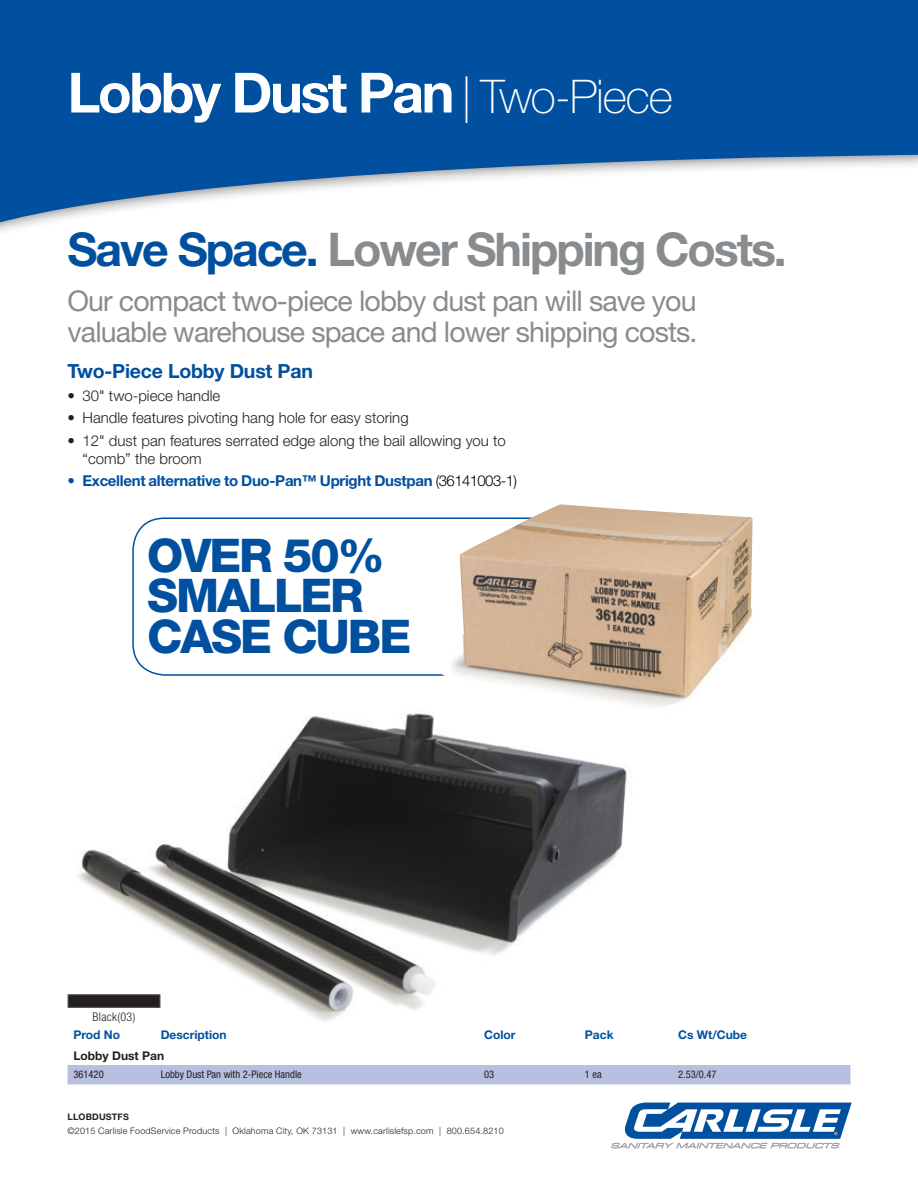
<style>
.page{position:relative;width:918px;height:1188px;background:#fff}
.page>*{position:absolute;margin:0;border:0;box-sizing:border-box;transform-origin:0 0}
.t1{font:700 55.5px "Helvetica Neue LT Std";letter-spacing:-.045em;color:#fff}
.t2{font:700 46.5px "Helvetica Neue LT Std";letter-spacing:-.045em;color:#888c8f}
.t3{font:800 46.5px/40.5px "Helvetica Neue LT Std";letter-spacing:-.045em;color:#01509f}
.t4{font:28.5px/31.5px "Helvetica Neue LT Std";letter-spacing:-.03em;color:#888c8f}
.t5{font:700 19.5px "Helvetica Neue LT Std";letter-spacing:-.01em;color:#01509f}
.t6{font:300 15px/18px "Helvetica Neue LT Std";color:#231f20}
.t7{font:700 15px "Helvetica Neue LT Std";letter-spacing:-.02em;color:#01509f}
.t8{font:700 12px "Helvetica Neue LT Std";color:#01509f}
.t9{font:700 12px "Helvetica Neue LT Std";color:#231f20}
.t10{font:300 condensed 12px "Helvetica Neue LT Std";letter-spacing:.03em;color:#231f20}
.t11{font:condensed 10.5px "Helvetica Neue LT Std";color:#231f20}
.t12{font:300 9px "Helvetica Neue LT Std";letter-spacing:.02em;color:#231f20}
.t13{font:700 9px "Helvetica Neue LT Std";letter-spacing:.02em;color:#231f20}
.s1{font-weight:100;font-size:46.5px}
.s2{color:#01509f}
.s3{font-weight:300;color:#000}
</style>
<div class="page">
<svg style="left:611px;top:1102px;width:241px;height:46px"></svg>
<svg style="left:0;top:0;width:918px;height:226px;fill:#01509f"></svg>
<svg style="left:132px;top:517px;width:305px;height:159px"></svg>
<img style="left:67px;top:713px;width:560px;height:308px">
<img style="left:437px;top:504px;width:316px;height:224px">
<div style="left:68px;top:1065px;width:782px;height:19px;background:#b8c0df"></div>
<div style="left:68px;top:995px;width:92px;height:12px;background:#231f20"></div>
<div style="left:68px;top:994px;width:92px;height:14px;border:1px solid #57585a"></div>
<h1 class="t1" style="left:68px;top:58px;width:607px">Lobby Dust Pan <span class="s1">| Two-Piece</span></h1>
<h2 class="t2" style="left:68px;top:220px;width:721px"><span class="s2">Save Space.</span> Lower Shipping Costs.</h2>
<h3 class="t4" style="left:68px;top:284px;width:632px">Our compact two-piece lobby dust pan will save you valuable warehouse space and lower shipping costs.</h3>
<h3 class="t5" style="left:68px;top:359px;width:247px">Two-Piece Lobby Dust Pan</h3>
<p class="t6" style="left:68px;top:386px;width:154px">• 30" two-piece handle</p>
<p class="t6" style="left:68px;top:408px;width:343px">• Handle features pivoting hang hole for easy storing</p>
<p class="t6" style="left:82px;top:431px;width:425px;text-indent:-15px">• 12" dust pan features serrated edge along the bail allowing you to “comb” the broom</p>
<p class="t7" style="left:68px;top:471px;width:451px">• Excellent alternative to Duo-Pan™ Upright Dustpan <span class="s3">(36141003-1)</span></p>
<h2 class="t3" style="left:147px;top:535px;width:265px">OVER 50%<br>SMALLER<br>CASE CUBE</h2>
<p class="t10" style="left:93px;top:1010px;width:44px">Black(03)</p>
<p class="t8" style="left:74px;top:1028px;width:48px">Prod No</p>
<p class="t8" style="left:161px;top:1028px;width:67px">Description</p>
<p class="t8" style="left:484px;top:1028px;width:33px">Color</p>
<p class="t8" style="left:585px;top:1028px;width:30px">Pack</p>
<p class="t8" style="left:678px;top:1028px;width:70px">Cs Wt/Cube</p>
<p class="t9" style="left:73px;top:1048px;width:92px">Lobby Dust Pan</p>
<p class="t11" style="left:74px;top:1069px;width:32px">361420</p>
<p class="t11" style="left:161px;top:1069px;width:143px">Lobby Dust Pan with 2-Piece Handle</p>
<p class="t11" style="left:484px;top:1069px;width:12px">03</p>
<p class="t11" style="left:585px;top:1069px;width:18px">1 ea</p>
<p class="t11" style="left:678px;top:1069px;width:40px">2.53/0.47</p>
<p class="t13" style="left:68px;top:1112px;width:63px">LLOBDUSTFS</p>
<p class="t12" style="left:68px;top:1125px;width:438px">©2015 Carlisle FoodService Products | Oklahoma City, OK 73131 | www.carlislefsp.com | 800.654.8210</p>
</div>
